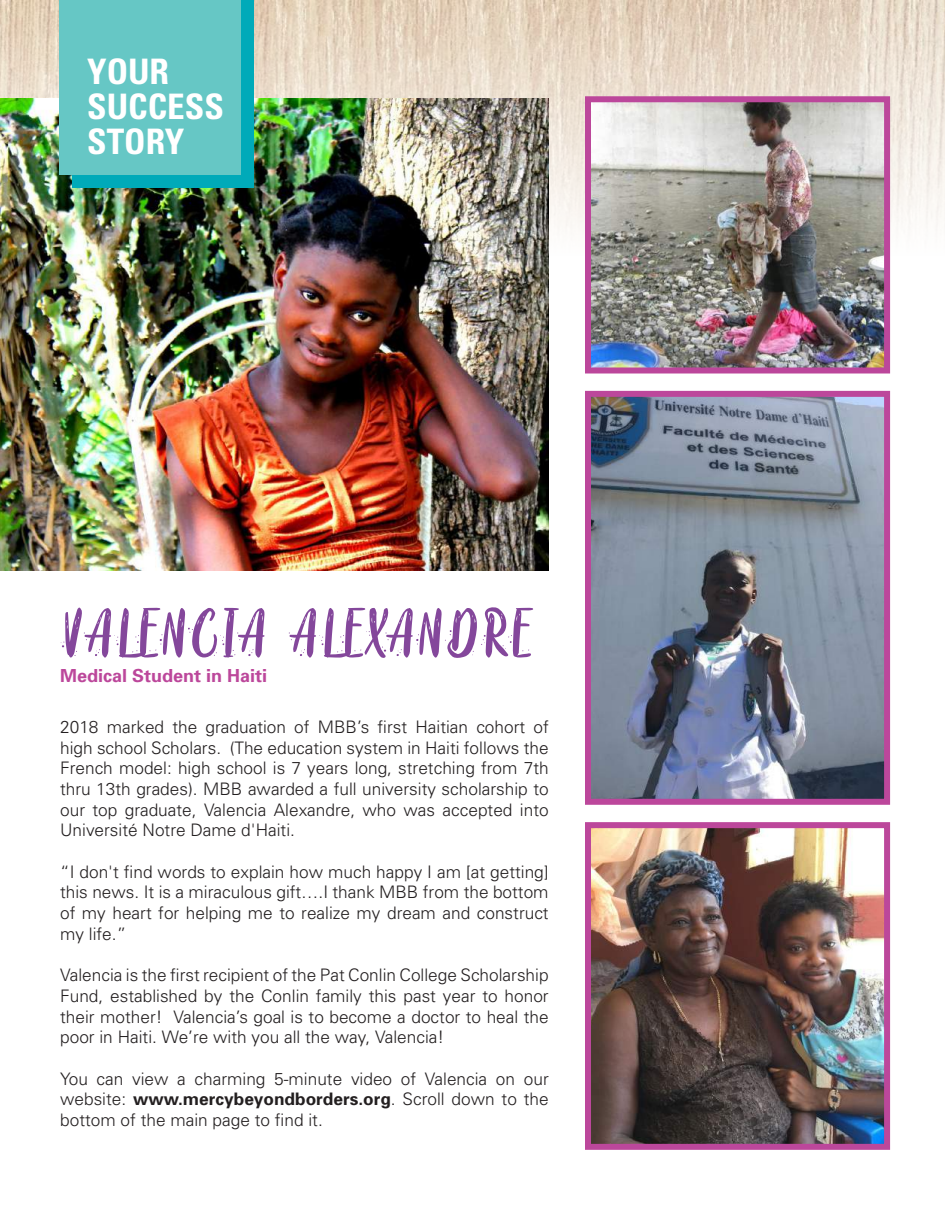
<style>
.page{position:relative;width:945px;height:1215px;background:#fff}
.page>*{position:absolute;margin:0;border:0;box-sizing:border-box;transform-origin:0 0}
.t1{font:700 condensed 35.1px/34.5px "Univers";color:#fff}
.t2{font:700 18px "Univers";color:#bc479b}
.t3{font:300 17.25px/20.7px "Univers";color:#231f20;text-align:justify}
.s1{font-weight:700}
</style>
<div class="page">
<img style="left:0;top:0;width:945px;height:255px">
<img style="left:0;top:99px;width:549px;height:472px">
<div style="left:72px;top:0;width:181px;height:188px;background:#00aab9"></div>
<div style="left:59px;top:0;width:182px;height:174px;background:#66c7c5"></div>
<img style="left:592px;top:103px;width:291px;height:264px">
<div style="left:585px;top:96px;width:305px;height:278px;border:6px solid #bc479b"></div>
<img style="left:592px;top:829px;width:291px;height:314px">
<div style="left:585px;top:822px;width:305px;height:328px;border:6px solid #bc479b"></div>
<img style="left:592px;top:398px;width:291px;height:400px">
<div style="left:585px;top:391px;width:305px;height:414px;border:6px solid #bc479b"></div>
<svg style="left:61px;top:607px;width:472px;height:51px"></svg>
<h1 class="t1" style="left:87px;top:55px;width:138px">YOUR<br>SUCCESS<br>STORY</h1>
<p class="t2" style="left:60px;top:665px;width:209px">Medical Student in Haiti</p>
<p class="t3" style="left:60px;top:716px;width:490px">2018 marked the graduation of MBB’s first Haitian cohort of high school Scholars. (The education system in Haiti follows the French model: high school is 7 years long, stretching from 7th thru 13th grades). MBB awarded a full university scholarship to our top graduate, Valencia Alexandre, who was accepted into Université Notre Dame d'Haiti.</p>
<p class="t3" style="left:60px;top:861px;width:490px">“I don't find words to explain how much happy I am [at getting] this news. It is a miraculous gift….I thank MBB from the bottom of my heart for helping me to realize my dream and construct my life.”</p>
<p class="t3" style="left:60px;top:965px;width:490px">Valencia is the first recipient of the Pat Conlin College Scholarship Fund, established by the Conlin family this past year to honor their mother! Valencia’s goal is to become a doctor to heal the poor in Haiti. We’re with you all the way, Valencia!</p>
<p class="t3" style="left:60px;top:1068px;width:490px">You can view a charming 5-minute video of Valencia on our website: <span class="s1">www.mercybeyondborders.org</span>. Scroll down to the bottom of the main page to find it.</p>
</div>
